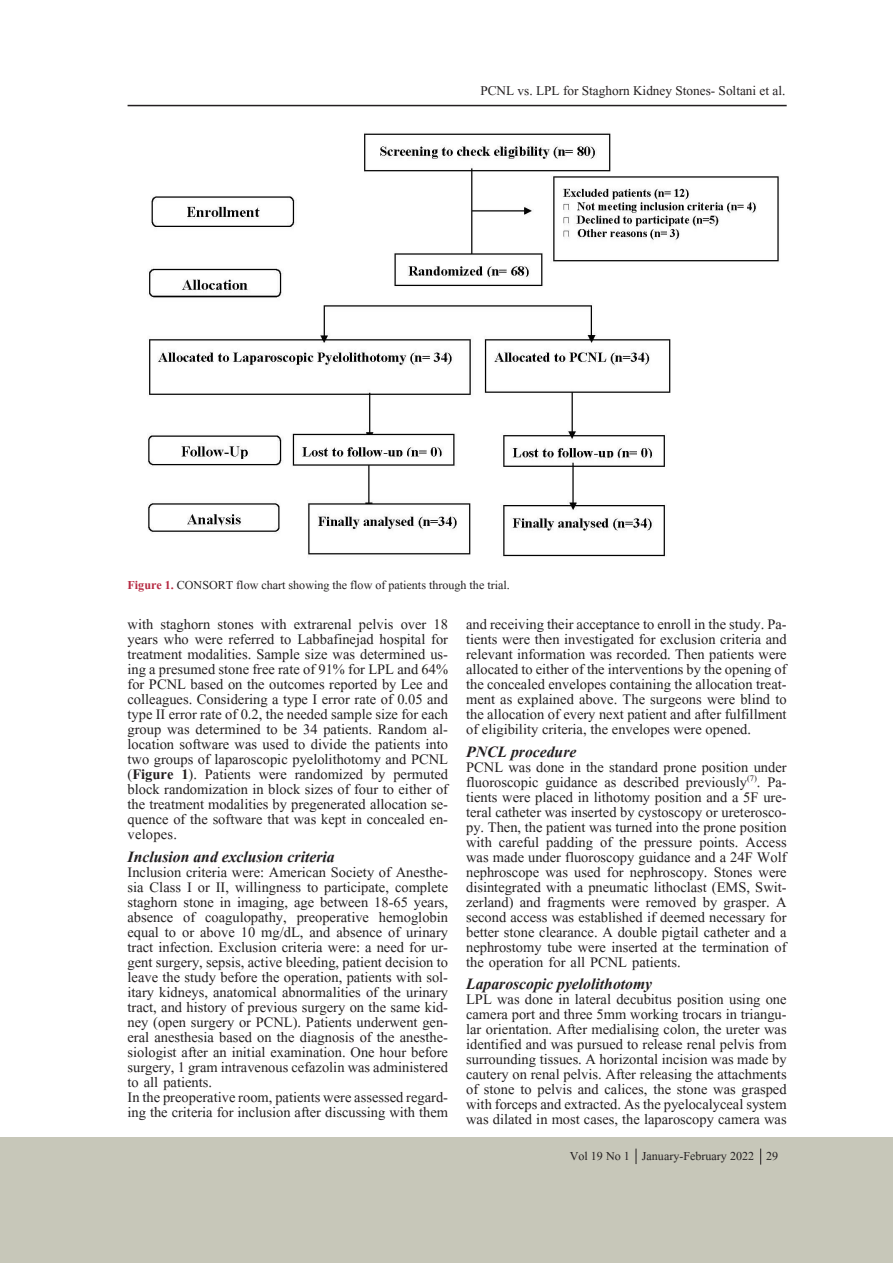
<style>
.page{position:relative;width:893px;height:1263px;background:#fff}
.page>*{position:absolute;margin:0;border:0;box-sizing:border-box;transform-origin:0 0}
.t1{font:italic 700 19.5px "Aparajita";color:#231f20}
.t2{font:18px/15px "Aparajita";color:#231f20;text-align:justify}
.t3{font:16.5px "Aparajita";color:#231f20}
.t4{font:15px "Aparajita";color:#231f20}
.s1{font-weight:700;color:#b62841}
.s2{font-weight:700}
</style>
<div class="page">
<hr style="left:128px;top:105px;width:659px;height:1px;background:#231f20">
<div style="left:0;top:1137px;width:893px;height:126px;background:#c7c7b9"></div>
<img style="left:147px;top:133px;width:632px;height:424px">
<svg style="left:636px;top:1148px;width:1px;height:16px"></svg>
<svg style="left:760px;top:1148px;width:1px;height:16px"></svg>
<p class="t3" style="left:480px;top:82px;width:307px">PCNL vs. LPL for Staghorn Kidney Stones- Soltani et al.</p>
<p class="t4" style="left:128px;top:578px;width:384px"><span class="s1">Figure 1.</span> CONSORT flow chart showing the flow of patients through the trial.</p>
<p class="t2" style="left:128px;top:619px;width:322px">with staghorn stones with extrarenal pelvis over 18 years who were referred to Labbafinejad hospital for treatment modalities. Sample size was determined us&shy;ing a presumed stone free rate of 91% for LPL and 64% for PCNL based on the outcomes reported by Lee and colleagues. Considering a type I error rate of 0.05 and type II error rate of 0.2, the needed sample size for each group was determined to be 34 patients. Random al&shy;location software was used to divide the patients into two groups of laparoscopic pyelolithotomy and PCNL (<span class="s2">Figure 1</span>). Patients were randomized by permuted block randomization in block sizes of four to either of the treatment modalities by pregenerated allocation se&shy;quence of the software that was kept in concealed en&shy;velopes.</p>
<p class="t1" style="left:128px;top:847px;width:209px">Inclusion and exclusion criteria</p>
<p class="t2" style="left:128px;top:866px;width:322px">Inclusion criteria were: American Society of Anesthe&shy;sia Class I or II, willingness to participate, complete staghorn stone in imaging, age between 18-65 years, absence of coagulopathy, preoperative hemoglobin equal to or above 10 mg/dL, and absence of urinary tract infection. Exclusion criteria were: a need for ur&shy;gent surgery, sepsis, active bleeding, patient decision to leave the study before the operation, patients with sol&shy;itary kidneys, anatomical abnormalities of the urinary tract, and history of previous surgery on the same kid&shy;ney (open surgery or PCNL). Patients underwent gen&shy;eral anesthesia based on the diagnosis of the anesthe&shy;siologist after an initial examination. One hour before surgery, 1 gram intravenous cefazolin was administered to all patients.</p>
<p class="t2" style="left:128px;top:1091px;width:322px">In the preoperative room, patients were assessed regard&shy;ing the criteria for inclusion after discussing with them</p>
<p class="t2" style="left:466px;top:619px;width:322px">and receiving their acceptance to enroll in the study. Pa&shy;tients were then investigated for exclusion criteria and relevant information was recorded. Then patients were allocated to either of the interventions by the opening of the concealed envelopes containing the allocation treat&shy;ment as explained above. The surgeons were blind to the allocation of every next patient and after fulfillment of eligibility criteria, the envelopes were opened.</p>
<p class="t1" style="left:466px;top:742px;width:112px">PNCL procedure</p>
<p class="t2" style="left:466px;top:761px;width:322px">PCNL was done in the standard prone position under fluoroscopic guidance as described previously<sup>(7)</sup>. Pa&shy;tients were placed in lithotomy position and a 5F ure&shy;teral catheter was inserted by cystoscopy or ureterosco&shy;py. Then, the patient was turned into the prone position with careful padding of the pressure points. Access was made under fluoroscopy guidance and a 24F Wolf nephroscope was used for nephroscopy. Stones were disintegrated with a pneumatic lithoclast (EMS, Swit&shy;zerland) and fragments were removed by grasper. A second access was established if deemed necessary for better stone clearance. A double pigtail catheter and a nephrostomy tube were inserted at the termination of the operation for all PCNL patients.</p>
<p class="t1" style="left:466px;top:975px;width:188px">Laparoscopic pyelolithotomy</p>
<p class="t2" style="left:466px;top:994px;width:322px">LPL was done in lateral decubitus position using one camera port and three 5mm working trocars in triangu&shy;lar orientation. After medialising colon, the ureter was identified and was pursued to release renal pelvis from surrounding tissues. A horizontal incision was made by cautery on renal pelvis. After releasing the attachments of stone to pelvis and calices, the stone was grasped with forceps and extracted. As the pyelocalyceal system was dilated in most cases, the laparoscopy camera was</p>
<p class="t4" style="left:570px;top:1148px;width:210px">Vol 19 No 1 January-February 2022 29</p>
<p class="t4" style="left:766px;top:1148px;width:20px">138</p>
</div>
